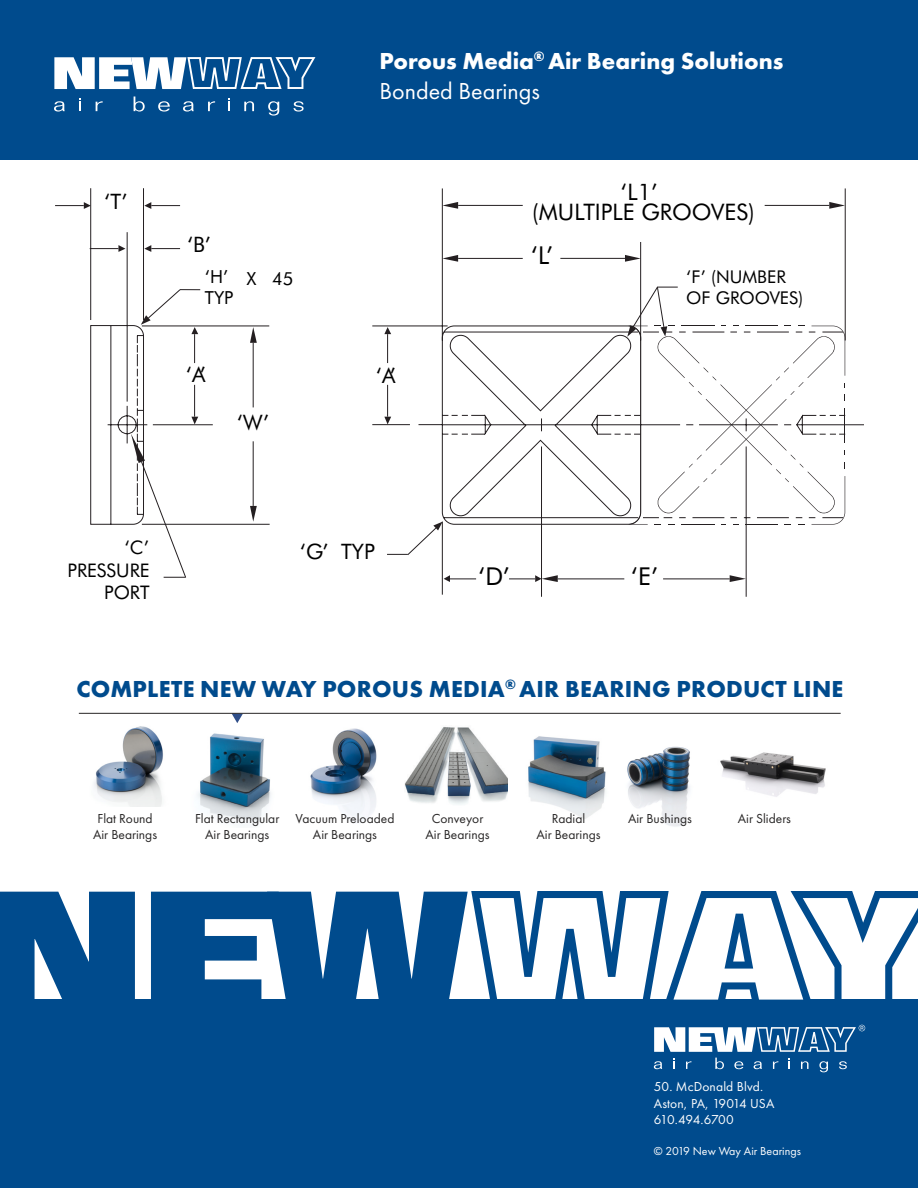
<style>
.page{position:relative;width:918px;height:1188px;background:#fff}
.page>*{position:absolute;margin:0;border:0;box-sizing:border-box;transform-origin:0 0}
.t1{font:24.6px "Futura BT";color:#000}
.t2{font:700 24px "Futura PT";letter-spacing:.01em;color:#004b8d}
.t3{font:700 24px/30px "Futura PT";color:#fff}
.t4{font:22.8px/19.8px "Futura BT";color:#000;text-align:center}
.t5{font:21.3px "Futura BT";color:#000}
.t6{font:18.75px/22.5px "Futura BT";color:#000;text-align:right}
.t7{font:18px/21.6px "Futura BT";color:#000}
.t8{font:17.55px/21.1px "Futura BT";color:#000}
.t9{font:13.5px/16.2px "Futura PT";color:#272525;text-align:center}
.t10{font:13.5px/16.5px "Futura PT";letter-spacing:.01em;color:#fff}
.t11{font:12px "Futura PT";color:#fff}
.s1{font-weight:400}
</style>
<div class="page">
<div style="left:0;top:0;width:918px;height:160px;background:#004b8d"></div>
<svg style="left:54px;top:57px;width:261px;height:32px"></svg>
<svg style="left:54px;top:101px;width:11px;height:11px"></svg>
<svg style="left:79px;top:98px;width:2px;height:13px"></svg>
<svg style="left:96px;top:101px;width:7px;height:10px"></svg>
<svg style="left:134px;top:97px;width:11px;height:15px"></svg>
<svg style="left:158px;top:101px;width:12px;height:11px"></svg>
<svg style="left:183px;top:101px;width:11px;height:11px"></svg>
<svg style="left:208px;top:101px;width:7px;height:10px"></svg>
<svg style="left:228px;top:98px;width:2px;height:13px"></svg>
<svg style="left:244px;top:101px;width:10px;height:10px"></svg>
<svg style="left:268px;top:101px;width:11px;height:15px"></svg>
<svg style="left:293px;top:101px;width:11px;height:11px"></svg>
<svg style="left:90px;top:188px;width:774px;height:409px"></svg>
<hr style="left:458px;top:205px;width:65px;height:1px;background:#241f21">
<svg style="left:442px;top:202px;width:16px;height:7px"></svg>
<hr style="left:458px;top:258px;width:65px;height:1px;background:#241f21">
<svg style="left:442px;top:255px;width:16px;height:7px"></svg>
<hr style="left:253px;top:343px;width:1px;height:64px;background:#241f21">
<svg style="left:250px;top:327px;width:7px;height:16px"></svg>
<hr style="left:253px;top:441px;width:1px;height:65px;background:#241f21">
<svg style="left:250px;top:506px;width:7px;height:16px"></svg>
<hr style="left:194px;top:385px;width:1px;height:32px;background:#241f21">
<svg style="left:191px;top:417px;width:7px;height:7px"></svg>
<svg style="left:384px;top:327px;width:7px;height:36px"></svg>
<hr style="left:387px;top:385px;width:1px;height:32px;background:#241f21">
<svg style="left:384px;top:417px;width:7px;height:7px"></svg>
<svg style="left:144px;top:245px;width:36px;height:7px"></svg>
<svg style="left:144px;top:202px;width:36px;height:7px"></svg>
<svg style="left:90px;top:245px;width:35px;height:7px"></svg>
<svg style="left:55px;top:202px;width:36px;height:7px"></svg>
<hr style="left:765px;top:205px;width:64px;height:1px;background:#241f21">
<svg style="left:829px;top:202px;width:16px;height:7px"></svg>
<svg style="left:627px;top:286px;width:219px;height:239px"></svg>
<hr style="left:560px;top:258px;width:65px;height:1px;background:#241f21">
<svg style="left:625px;top:255px;width:16px;height:7px"></svg>
<hr style="left:558px;top:579px;width:66px;height:1px;background:#241f21">
<svg style="left:444px;top:575px;width:32px;height:7px"></svg>
<svg style="left:509px;top:575px;width:49px;height:7px"></svg>
<hr style="left:663px;top:579px;width:67px;height:1px;background:#241f21">
<svg style="left:730px;top:575px;width:16px;height:7px"></svg>
<svg style="left:387px;top:522px;width:56px;height:33px"></svg>
<svg style="left:141px;top:289px;width:59px;height:74px"></svg>
<svg style="left:131px;top:434px;width:55px;height:144px"></svg>
<svg style="left:232px;top:714px;width:11px;height:9px"></svg>
<hr style="left:79px;top:713px;width:762px;height:1px;background:#272525">
<img style="left:94px;top:726px;width:69px;height:81px">
<img style="left:720px;top:752px;width:106px;height:45px">
<img style="left:627px;top:746px;width:63px;height:81px">
<img style="left:528px;top:736px;width:78px;height:83px">
<img style="left:404px;top:727px;width:103px;height:78px">
<img style="left:310px;top:728px;width:67px;height:89px">
<img style="left:197px;top:733px;width:74px;height:89px">
<div style="left:0;top:999px;width:918px;height:189px;background:#004b8d"></div>
<svg style="left:0;top:892px;width:135px;height:107px;background:#21629b"></svg>
<svg style="left:151px;top:891px;width:767px;height:109px"></svg>
<svg style="left:654px;top:1025px;width:211px;height:27px"></svg>
<svg style="left:654px;top:1061px;width:8px;height:8px"></svg>
<svg style="left:673px;top:1059px;width:2px;height:10px"></svg>
<svg style="left:686px;top:1061px;width:5px;height:8px"></svg>
<svg style="left:715px;top:1058px;width:9px;height:11px"></svg>
<svg style="left:734px;top:1061px;width:9px;height:8px"></svg>
<svg style="left:754px;top:1061px;width:8px;height:8px"></svg>
<svg style="left:773px;top:1061px;width:5px;height:8px"></svg>
<svg style="left:788px;top:1059px;width:2px;height:10px"></svg>
<svg style="left:801px;top:1061px;width:8px;height:8px"></svg>
<svg style="left:819px;top:1061px;width:9px;height:11px"></svg>
<svg style="left:839px;top:1061px;width:8px;height:8px"></svg>
<p class="t5" style="left:104px;top:188px;width:25px">‘T’</p>
<p class="t3" style="left:380px;top:45px;width:405px">Porous Media<sup>®</sup> Air Bearing Solutions<br><span class="s1">Bonded Bearings</span></p>
<p class="t5" style="left:187px;top:231px;width:26px">‘B’</p>
<p class="t7" style="left:205px;top:265px;width:30px">‘H’<br>TYP</p>
<p class="t7" style="left:247px;top:268px;width:48px">X 45</p>
<p class="t5" style="left:186px;top:361px;width:22px">‘A’</p>
<p class="t5" style="left:376px;top:362px;width:22px">‘A’</p>
<p class="t5" style="left:237px;top:409px;width:34px">‘W’</p>
<p class="t4" style="left:532px;top:182px;width:224px">‘L1’<br>(MULTIPLE GROOVES)</p>
<p class="t1" style="left:531px;top:241px;width:24px">‘L’</p>
<p class="t8" style="left:686px;top:266px;width:119px">‘F’ (NUMBER<br>OF GROOVES)</p>
<p class="t6" style="left:124px;top:536px;width:27px">‘C’</p>
<p class="t5" style="left:300px;top:538px;width:77px">‘G’ TYP</p>
<p class="t6" style="left:68px;top:559px;width:83px">PRESSURE<br>PORT</p>
<p class="t1" style="left:478px;top:561px;width:33px">‘D’</p>
<p class="t1" style="left:631px;top:561px;width:29px">‘E’</p>
<p class="t2" style="left:77px;top:673px;width:768px">COMPLETE NEW WAY POROUS MEDIA<sup>®</sup> AIR BEARING PRODUCT LINE</p>
<p class="t9" style="left:93px;top:810px;width:66px">Flat Round<br>Air Bearings</p>
<p class="t9" style="left:195px;top:810px;width:86px">Flat Rectangular<br>Air Bearings</p>
<p class="t9" style="left:296px;top:810px;width:100px">Vacuum Preloaded<br>Air Bearings</p>
<p class="t9" style="left:425px;top:810px;width:66px">Conveyor<br>Air Bearings</p>
<p class="t9" style="left:536px;top:810px;width:66px">Radial<br>Air Bearings</p>
<p class="t9" style="left:628px;top:810px;width:65px">Air Bushings</p>
<p class="t9" style="left:738px;top:810px;width:55px">Air Sliders</p>
<p class="t10" style="left:654px;top:1079px;width:122px">50. McDonald Blvd.<br>Aston, PA, 19014 USA<br>610.494.6700</p>
<p class="t11" style="left:654px;top:1144px;width:149px">© 2019 New Way Air Bearings</p>
</div>
